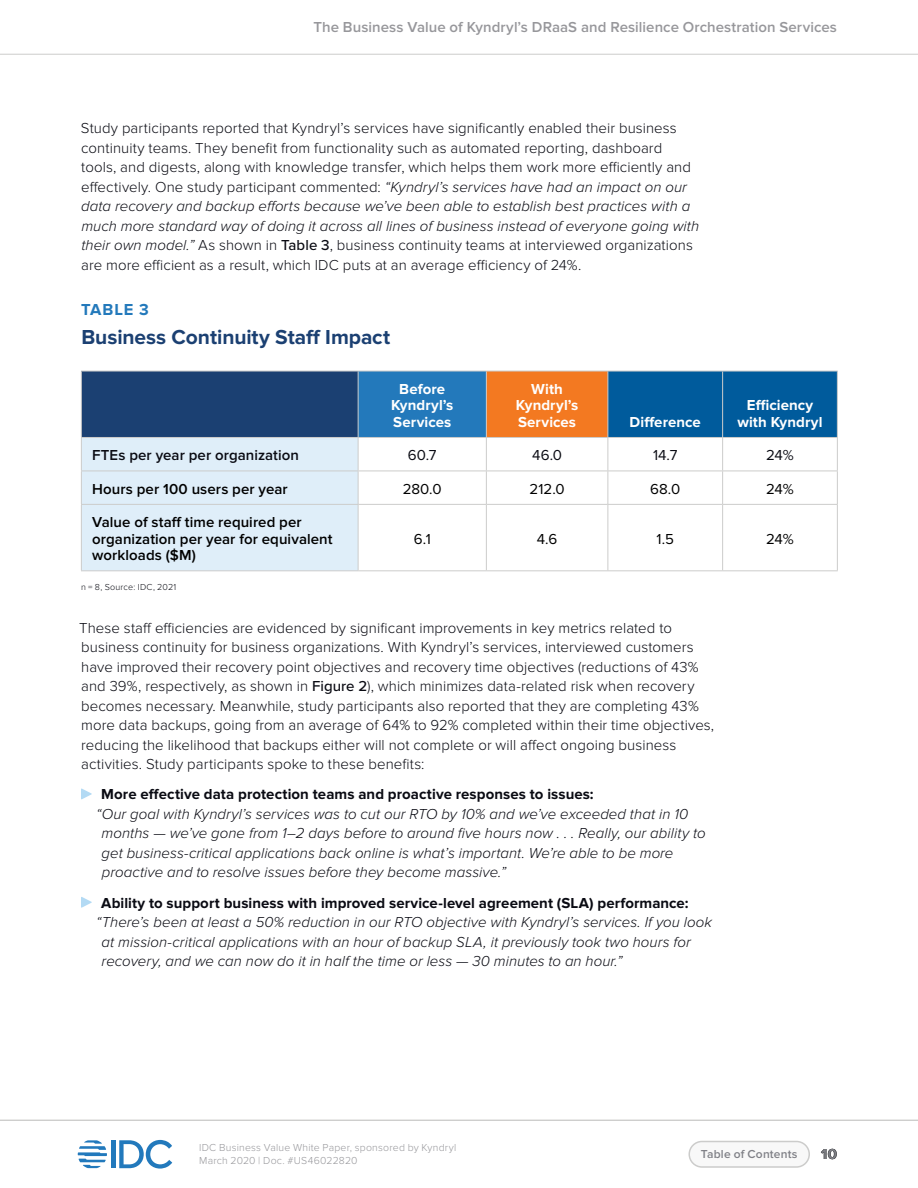
<style>
.page{position:relative;width:918px;height:1188px;background:#fff}
.page>*{position:absolute;margin:0;border:0;box-sizing:border-box;transform-origin:0 0}
.t1{font:700 21px "Proxima Nova";letter-spacing:-.005em;color:#1b4072}
.t2{font:700 16.5px "Proxima Nova";letter-spacing:.045em;color:#2379bb}
.t3{font:300 15px/19.5px "Proxima Nova";letter-spacing:.005em;color:#0a0b13}
.t4{font:italic 300 15px "Proxima Nova";letter-spacing:.005em;color:#0a0b13}
.t5{font:700 15px "Proxima Nova";letter-spacing:.005em;color:#0a0b13}
.t6{font:600 15px/16.5px "Proxima Nova";letter-spacing:.005em;color:#000}
.t7{font:700 15px/16.5px "Proxima Nova";letter-spacing:.005em;color:#fff;text-align:center}
.t8{font:600 15px "Proxima Nova";letter-spacing:.005em;color:#97979b}
.t9{font:15px "Proxima Nova";letter-spacing:-.005em;color:#000}
.t10{font:600 15px "Proxima Nova";letter-spacing:.005em;color:#0a0b13}
.t11{font:15px "Proxima Nova";letter-spacing:.005em;color:#0a0b13}
.t12{font:700 15px "Proxima Nova";color:#000}
.t13{font:600 12px "Proxima Nova";letter-spacing:.015em;color:#808187}
.t14{font:300 10.5px/13.5px "Proxima Nova";letter-spacing:.02em;color:#97979b}
.t15{font:300 9px "Proxima Nova";letter-spacing:.025em;color:#0a0b13}
.s1{font-style:italic}
.s2{font-weight:500}
</style>
<div class="page">
<div style="left:689px;top:1142px;width:120px;height:25px;background:#f8f8f8;border-radius:13px"></div>
<div style="left:688px;top:1141px;width:122px;height:27px;border:2px solid #cccccb;border-radius:13px"></div>
<hr style="left:0;top:1120px;width:918px;height:1px;background:#cccccb">
<div style="left:111px;top:1140px;width:5px;height:28px;background:#2279bc"></div>
<svg style="left:119px;top:1140px;width:53px;height:29px"></svg>
<svg style="left:78px;top:1140px;width:29px;height:28px"></svg>
<hr style="left:0;top:54px;width:918px;height:1px;background:#cccccb">
<svg style="left:81px;top:788px;width:11px;height:12px"></svg>
<svg style="left:81px;top:897px;width:11px;height:11px"></svg>
<div style="left:81px;top:371px;width:277px;height:66px;background:#1b4072"></div>
<div style="left:358px;top:371px;width:128px;height:66px;background:#2379bb"></div>
<div style="left:486px;top:371px;width:122px;height:66px;background:#f37921"></div>
<div style="left:609px;top:372px;width:228px;height:65px;background:#005b9c"></div>
<div style="left:82px;top:438px;width:276px;height:132px;background:#dfeef9"></div>
<svg style="left:359px;top:438px;width:478px;height:132px"></svg>
<hr style="left:358px;top:371px;width:128px;height:1px;background:#cccccb">
<hr style="left:486px;top:371px;width:122px;height:1px;background:#cccccb">
<hr style="left:486px;top:371px;width:1px;height:66px;background:#cccccb">
<hr style="left:608px;top:371px;width:115px;height:1px;background:#cccccb">
<hr style="left:608px;top:371px;width:1px;height:66px;background:#cccccb">
<hr style="left:723px;top:371px;width:115px;height:1px;background:#cccccb">
<hr style="left:722px;top:371px;width:1px;height:66px;background:#cccccb">
<hr style="left:837px;top:371px;width:1px;height:66px;background:#cccccb">
<hr style="left:81px;top:437px;width:277px;height:1px;background:#cccccb">
<hr style="left:81px;top:438px;width:1px;height:33px;background:#cccccb">
<hr style="left:358px;top:437px;width:128px;height:1px;background:#cccccb">
<hr style="left:358px;top:438px;width:1px;height:33px;background:#cccccb">
<hr style="left:486px;top:437px;width:122px;height:1px;background:#cccccb">
<hr style="left:486px;top:438px;width:1px;height:33px;background:#cccccb">
<hr style="left:608px;top:437px;width:115px;height:1px;background:#cccccb">
<hr style="left:608px;top:438px;width:1px;height:33px;background:#cccccb">
<hr style="left:723px;top:437px;width:115px;height:1px;background:#cccccb">
<hr style="left:722px;top:438px;width:1px;height:33px;background:#cccccb">
<hr style="left:837px;top:438px;width:1px;height:33px;background:#cccccb">
<hr style="left:81px;top:471px;width:277px;height:1px;background:#cccccb">
<hr style="left:81px;top:471px;width:1px;height:33px;background:#cccccb">
<hr style="left:358px;top:471px;width:128px;height:1px;background:#cccccb">
<hr style="left:358px;top:471px;width:1px;height:33px;background:#cccccb">
<hr style="left:486px;top:471px;width:122px;height:1px;background:#cccccb">
<hr style="left:486px;top:471px;width:1px;height:33px;background:#cccccb">
<hr style="left:608px;top:471px;width:115px;height:1px;background:#cccccb">
<hr style="left:608px;top:471px;width:1px;height:33px;background:#cccccb">
<hr style="left:723px;top:471px;width:115px;height:1px;background:#cccccb">
<hr style="left:722px;top:471px;width:1px;height:33px;background:#cccccb">
<hr style="left:837px;top:471px;width:1px;height:33px;background:#cccccb">
<hr style="left:81px;top:504px;width:277px;height:1px;background:#cccccb">
<hr style="left:81px;top:505px;width:1px;height:65px;background:#cccccb">
<hr style="left:358px;top:504px;width:128px;height:1px;background:#cccccb">
<hr style="left:358px;top:505px;width:1px;height:65px;background:#cccccb">
<hr style="left:486px;top:504px;width:122px;height:1px;background:#cccccb">
<hr style="left:486px;top:505px;width:1px;height:65px;background:#cccccb">
<hr style="left:608px;top:504px;width:115px;height:1px;background:#cccccb">
<hr style="left:608px;top:505px;width:1px;height:65px;background:#cccccb">
<hr style="left:723px;top:504px;width:115px;height:1px;background:#cccccb">
<hr style="left:722px;top:505px;width:1px;height:65px;background:#cccccb">
<hr style="left:837px;top:505px;width:1px;height:65px;background:#cccccb">
<hr style="left:81px;top:570px;width:277px;height:1px;background:#cccccb">
<hr style="left:358px;top:570px;width:128px;height:1px;background:#cccccb">
<hr style="left:486px;top:570px;width:122px;height:1px;background:#cccccb">
<hr style="left:608px;top:570px;width:115px;height:1px;background:#cccccb">
<hr style="left:723px;top:570px;width:115px;height:1px;background:#cccccb">
<hr style="left:81px;top:371px;width:277px;height:1px;background:#cccccb">
<hr style="left:81px;top:371px;width:1px;height:66px;background:#cccccb">
<hr style="left:358px;top:371px;width:1px;height:66px;background:#cccccb">
<p class="t8" style="left:313px;top:19px;width:525px">The Business Value of Kyndryl’s DRaaS and Resilience Orchestration Services</p>
<p class="t3" style="left:81px;top:119px;width:620px">Study participants reported that Kyndryl’s services have significantly enabled their business continuity teams. They benefit from functionality such as automated reporting, dashboard tools, and digests, along with knowledge transfer, which helps them work more efficiently and effectively. One study participant commented: <span class="s1">“Kyndryl’s services have had an impact on our data recovery and backup efforts because we’ve been able to establish best practices with a much more standard way of doing it across all lines of business instead of everyone going with their own model.”</span> As shown in <span class="s2">Table 3</span>, business continuity teams at interviewed organizations are more efficient as a result, which IDC puts at an average efficiency of 24%.</p>
<p class="t2" style="left:81px;top:300px;width:69px">TABLE 3</p>
<p class="t1" style="left:81px;top:325px;width:310px">Business Continuity Staff Impact</p>
<p class="t7" style="left:391px;top:381px;width:64px">Before<br>Kyndryl’s<br>Services</p>
<p class="t7" style="left:516px;top:381px;width:64px">With<br>Kyndryl’s<br>Services</p>
<p class="t7" style="left:630px;top:414px;width:73px">Difference</p>
<p class="t7" style="left:737px;top:397px;width:87px">Efficiency with Kyndryl</p>
<p class="t10" style="left:92px;top:447px;width:208px">FTEs per year per organization</p>
<p class="t11" style="left:408px;top:447px;width:30px">60.7</p>
<p class="t11" style="left:532px;top:447px;width:32px">46.0</p>
<p class="t11" style="left:653px;top:447px;width:26px">14.7</p>
<p class="t11" style="left:766px;top:447px;width:29px">24%</p>
<p class="t6" style="left:92px;top:481px;width:197px">Hours per 100 users per year</p>
<p class="t9" style="left:403px;top:480px;width:41px">280.0</p>
<p class="t9" style="left:529px;top:480px;width:37px">212.0</p>
<p class="t9" style="left:650px;top:480px;width:32px">68.0</p>
<p class="t9" style="left:766px;top:480px;width:29px">24%</p>
<p class="t6" style="left:92px;top:514px;width:242px">Value of staff time required per organization per year for equivalent workloads ($M)</p>
<p class="t9" style="left:414px;top:530px;width:19px">6.1</p>
<p class="t9" style="left:537px;top:530px;width:22px">4.6</p>
<p class="t9" style="left:656px;top:530px;width:19px">1.5</p>
<p class="t9" style="left:766px;top:530px;width:29px">24%</p>
<p class="t15" style="left:81px;top:582px;width:97px">n = 8, Source: IDC, 2021</p>
<p class="t3" style="left:79px;top:618px;width:637px">These staff efficiencies are evidenced by significant improvements in key metrics related to business continuity for business organizations. With Kyndryl’s services, interviewed customers have improved their recovery point objectives and recovery time objectives (reductions of 43% and 39%, respectively, as shown in <span class="s2">Figure 2</span>), which minimizes data-related risk when recovery becomes necessary. Meanwhile, study participants also reported that they are completing 43% more data backups, going from an average of 64% to 92% completed within their time objectives, reducing the likelihood that backups either will not complete or will affect ongoing business activities. Study participants spoke to these benefits:</p>
<p class="t5" style="left:101px;top:786px;width:494px">More effective data protection teams and proactive responses to issues:</p>
<p class="t4" style="left:96px;top:806px;width:593px">“Our goal with Kyndryl’s services was to cut our RTO by 10% and we’ve exceeded that in 10</p>
<p class="t4" style="left:102px;top:825px;width:606px">months — we’ve gone from 1–2 days before to around five hours now . . . Really, our ability to</p>
<p class="t4" style="left:102px;top:845px;width:573px">get business-critical applications back online is what’s important. We’re able to be more</p>
<p class="t4" style="left:102px;top:864px;width:406px">proactive and to resolve issues before they become massive.”</p>
<p class="t5" style="left:101px;top:894px;width:589px">Ability to support business with improved service-level agreement (SLA) performance:</p>
<p class="t4" style="left:96px;top:914px;width:617px">“There’s been at least a 50% reduction in our RTO objective with Kyndryl’s services. If you look</p>
<p class="t4" style="left:102px;top:933px;width:591px">at mission-critical applications with an hour of backup SLA, it previously took two hours for</p>
<p class="t4" style="left:102px;top:953px;width:522px">recovery, and we can now do it in half the time or less — 30 minutes to an hour.”</p>
<p class="t14" style="left:199px;top:1141px;width:259px">IDC Business Value White Paper, sponsored by Kyndryl<br>March 2020 | Doc. #US46022820</p>
<p class="t13" style="left:701px;top:1147px;width:98px">Table of Contents</p>
<p class="t12" style="left:821px;top:1145px;width:17px">10</p>
</div>
